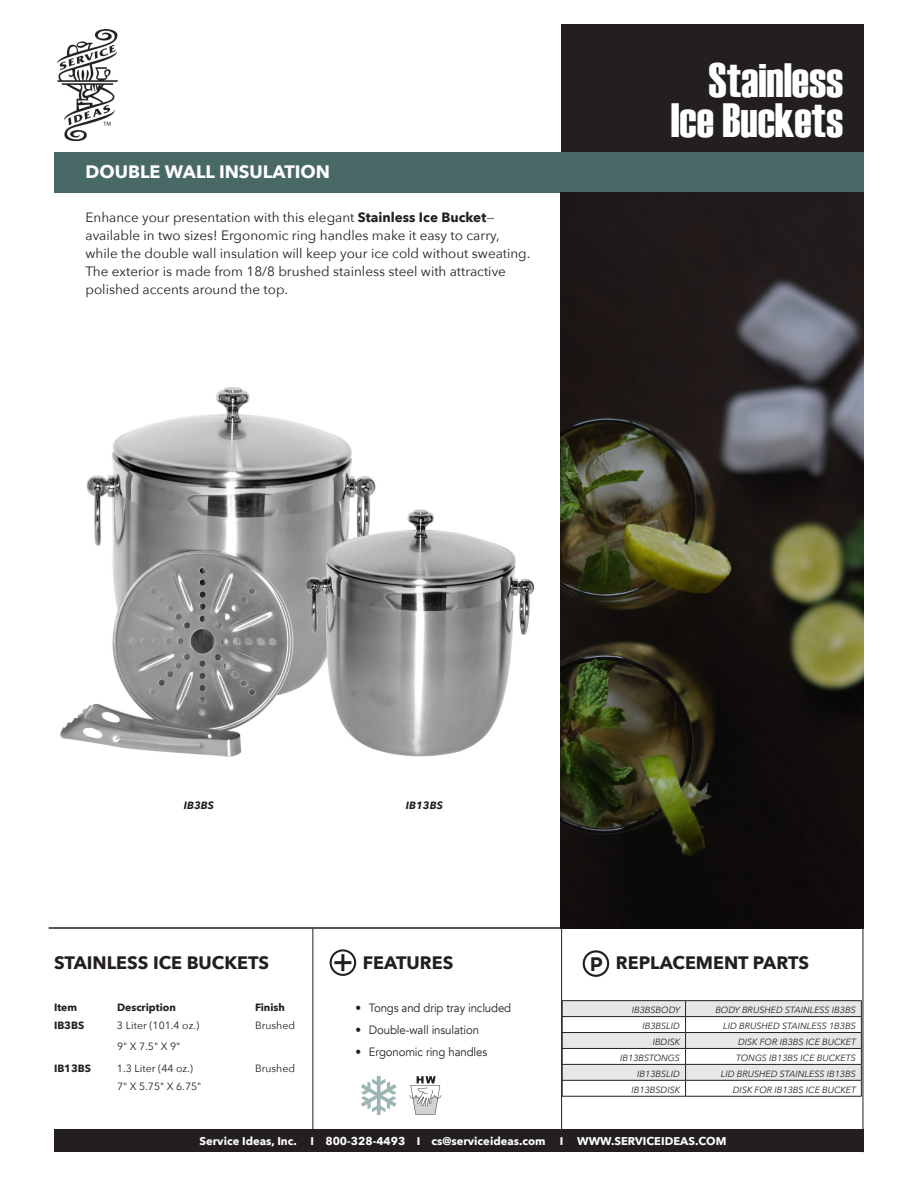
<style>
.page{position:relative;width:918px;height:1188px;background:#fff}
.page>*{position:absolute;margin:0;border:0;box-sizing:border-box;transform-origin:0 0}
.REVERSE_HEADER_BOX_L{font:48px "Haettenschweiler";color:#fff}
.t1{font:700 19.5px "Gotham";color:#231f20}
.t2{font:700 18px "Avenir Next";color:#231f20}
.t3{font:700 18px "Avenir Next";color:#fff}
.Marketing_Copy{font:13.5px/18px "Avenir Next";color:#231f20}
.t4{font:12px "Avenir";letter-spacing:-.01em;color:#231f20;scale:.95 1}
.t5{font:700 11.25px "Avenir Next";color:#fff}
.t6{font:10.5px "Avenir Next";color:#231f20}
.t7{font:700 10.5px "Avenir Next";color:#231f20}
.PRODUCT_HIGHLIGHT{font:italic 700 10.5px "Avenir Next";color:#231f20}
.Index_Parts{font:italic 9px "Avenir Next";color:#231f20}
.s1{font-weight:700}
</style>
<div class="page">
<div style="left:54px;top:1129px;width:809px;height:23px;background:#231f20"></div>
<img style="left:58px;top:30px;width:60px;height:110px">
<div style="left:561px;top:25px;width:302px;height:127px;background:#231f20"></div>
<svg style="left:330px;top:949px;width:26px;height:27px"></svg>
<hr style="left:334px;top:961px;width:17px;height:3px;background:#231f20">
<hr style="left:341px;top:954px;width:3px;height:17px;background:#231f20">
<div style="left:583px;top:950px;width:26px;height:27px;border:2px solid #231f20;border-radius:50%"></div>
<hr style="left:562px;top:1000px;width:124px;height:1px;background:#231f20">
<hr style="left:686px;top:1000px;width:176px;height:1px;background:#231f20">
<svg style="left:562px;top:1001px;width:300px;height:95px"></svg>
<hr style="left:562px;top:1096px;width:124px;height:1px;background:#231f20">
<hr style="left:686px;top:1096px;width:176px;height:1px;background:#231f20">
<div style="left:54px;top:152px;width:809px;height:41px;background:#486965"></div>
<hr style="left:863px;top:929px;width:1px;height:223px;background:#231f20">
<hr style="left:561px;top:929px;width:1px;height:204px;background:#231f20">
<hr style="left:312px;top:929px;width:1px;height:204px;background:#231f20">
<svg style="left:361px;top:1076px;width:36px;height:39px"></svg>
<svg style="left:410px;top:1076px;width:31px;height:39px"></svg>
<hr style="left:49px;top:927px;width:814px;height:2px;background:#231f20">
<img style="left:561px;top:193px;width:302px;height:736px">
<img style="left:60px;top:387px;width:475px;height:369px">
<p class="t3" style="left:86px;top:157px;width:246px">DOUBLE WALL INSULATION</p>
<p class="Marketing_Copy" style="left:86px;top:207px;width:446px">Enhance your presentation with this elegant <span class="s1">Stainless Ice Bucket</span>— available in two sizes! Ergonomic ring handles make it easy to carry, while the double wall insulation will keep your ice cold without sweating.<br>The exterior is made from 18/8 brushed stainless steel with attractive polished accents around the top.</p>
<p class="REVERSE_HEADER_BOX_L" style="left:708px;top:52px;width:136px">Stainless</p>
<p class="REVERSE_HEADER_BOX_L" style="left:671px;top:93px;width:174px">Ice Buckets</p>
<p class="PRODUCT_HIGHLIGHT" style="left:184px;top:796px;width:32px">IB3BS</p>
<p class="PRODUCT_HIGHLIGHT" style="left:406px;top:796px;width:38px">IB13BS</p>
<p class="t2" style="left:54px;top:947px;width:217px">STAINLESS ICE BUCKETS</p>
<p class="t7" style="left:54px;top:998px;width:25px">Item</p>
<p class="t7" style="left:117px;top:998px;width:60px">Description</p>
<p class="t7" style="left:255px;top:998px;width:31px">Finish</p>
<p class="t7" style="left:54px;top:1016px;width:32px">IB3BS</p>
<p class="t6" style="left:117px;top:1016px;width:84px">3 Liter (101.4 oz.)</p>
<p class="t6" style="left:255px;top:1016px;width:42px">Brushed</p>
<p class="t6" style="left:117px;top:1038px;width:65px">9" X 7.5" X 9"</p>
<p class="t7" style="left:54px;top:1059px;width:39px">IB13BS</p>
<p class="t6" style="left:117px;top:1059px;width:78px">1.3 Liter (44 oz.)</p>
<p class="t6" style="left:255px;top:1059px;width:42px">Brushed</p>
<p class="t6" style="left:117px;top:1077px;width:86px">7" X 5.75" X 6.75"</p>
<p class="t2" style="left:363px;top:947px;width:92px">FEATURES</p>
<p class="t1" style="left:590px;top:953px;width:15px">P</p>
<p class="t2" style="left:616px;top:947px;width:195px">REPLACEMENT PARTS</p>
<p class="t4" style="left:355px;top:1001px;width:166px">• Tongs and drip tray included</p>
<p class="t4" style="left:355px;top:1023px;width:132px">• Double-wall insulation</p>
<p class="t4" style="left:355px;top:1045px;width:140px">• Ergonomic ring handles</p>
<p class="Index_Parts" style="left:632px;top:1002px;width:50px">IB3BSBODY</p>
<p class="Index_Parts" style="left:715px;top:1002px;width:142px">BODY BRUSHED STAINLESS IB3BS</p>
<p class="Index_Parts" style="left:642px;top:1018px;width:39px">IB3BSLID</p>
<p class="Index_Parts" style="left:723px;top:1018px;width:134px">LID BRUSHED STAINLESS 1B3BS</p>
<p class="Index_Parts" style="left:653px;top:1034px;width:29px">IBDISK</p>
<p class="Index_Parts" style="left:738px;top:1034px;width:119px">DISK FOR IB3BS ICE BUCKET</p>
<p class="Index_Parts" style="left:620px;top:1050px;width:61px">IB13BSTONGS</p>
<p class="Index_Parts" style="left:736px;top:1050px;width:121px">TONGS IB13BS ICE BUCKETS</p>
<p class="Index_Parts" style="left:637px;top:1066px;width:44px">IB13BSLID</p>
<p class="Index_Parts" style="left:721px;top:1066px;width:136px">LID BRUSHED STAINLESS IB13BS</p>
<p class="Index_Parts" style="left:632px;top:1082px;width:50px">IB13BSDISK</p>
<p class="Index_Parts" style="left:733px;top:1082px;width:125px">DISK FOR IB13BS ICE BUCKET</p>
<p class="t5" style="left:199px;top:1131px;width:348px">Service Ideas, Inc. I 800-328-4493 I cs@serviceideas.com</p>
<p class="t5" style="left:560px;top:1131px;width:168px">I WWW.SERVICEIDEAS.COM</p>
</div>
